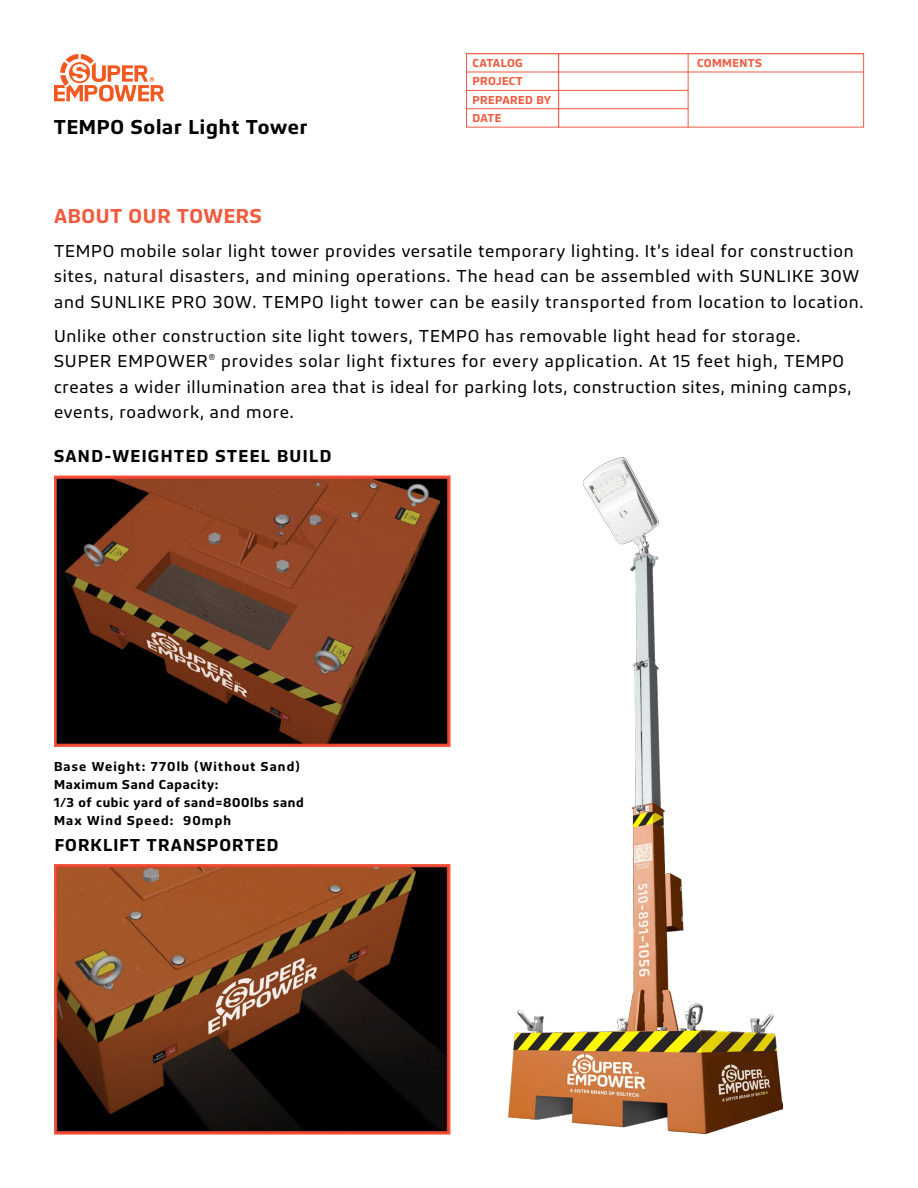
<style>
.page{position:relative;width:918px;height:1188px;background:#fff}
.page>*{position:absolute;margin:0;border:0;box-sizing:border-box;transform-origin:0 0}
.t1{font:600 21px "Bega";letter-spacing:.04em;color:#000}
.t2{font:600 21px "Bega";letter-spacing:.03em;color:#f15b40}
.t3{font:18px/25.5px "Bega";letter-spacing:.045em;color:#000}
.t4{font:600 18px "Bega";letter-spacing:.07em;color:#000}
.t5{font:600 13.5px/18px "Bega";letter-spacing:.06em;color:#000}
.t6{font:600 12px/18.8px "Bega";letter-spacing:.03em;color:#f15b40}
</style>
<div class="page">
<div style="left:466px;top:53px;width:398px;height:75px;background:#fff;border:1px solid #f15b40"></div>
<hr style="left:466px;top:90px;width:222px;height:1px;background:#f15b40">
<hr style="left:466px;top:72px;width:222px;height:1px;background:#f15b40">
<hr style="left:688px;top:72px;width:176px;height:1px;background:#f15b40">
<hr style="left:466px;top:108px;width:222px;height:1px;background:#f15b40">
<hr style="left:558px;top:54px;width:1px;height:73px;background:#ef4130">
<hr style="left:688px;top:54px;width:1px;height:73px;background:#f15b40">
<svg style="left:54px;top:54px;width:110px;height:48px"></svg>
<img style="left:509px;top:457px;width:274px;height:677px">
<img style="left:56px;top:477px;width:393px;height:268px">
<div style="left:54px;top:475px;width:397px;height:272px;border:1px solid #f15b40"></div>
<img style="left:56px;top:866px;width:392px;height:267px">
<div style="left:54px;top:864px;width:396px;height:271px;border:1px solid #f15b40"></div>
<p class="t1" style="left:54px;top:114px;width:255px">TEMPO Solar Light Tower</p>
<p class="t6" style="left:472px;top:54px;width:52px">CATALOG</p>
<p class="t6" style="left:697px;top:54px;width:66px">COMMENTS</p>
<p class="t6" style="left:472px;top:71px;width:80px">PROJECT<br>PREPARED BY<br>DATE</p>
<p class="t2" style="left:54px;top:204px;width:209px">ABOUT OUR TOWERS</p>
<p class="t3" style="left:54px;top:238px;width:811px">TEMPO mobile solar light tower provides versatile temporary lighting. It’s ideal for construction sites, natural disasters, and mining operations. The head can be assembled with SUNLIKE 30W and SUNLIKE PRO 30W. TEMPO light tower can be easily transported from location to location.</p>
<p class="t3" style="left:54px;top:323px;width:799px">Unlike other construction site light towers, TEMPO has removable light head for storage.<br>SUPER EMPOWER<sup>®</sup> provides solar light fixtures for every application. At 15 feet high, TEMPO creates a wider illumination area that is ideal for parking lots, construction sites, mining camps, events, roadwork, and more.</p>
<p class="t4" style="left:54px;top:446px;width:279px">SAND-WEIGHTED STEEL BUILD</p>
<p class="t5" style="left:54px;top:757px;width:251px">Base Weight: 770lb (Without Sand)<br>Maximum Sand Capacity:<br>1/3 of cubic yard of sand=800lbs sand<br>Max Wind Speed: 90mph</p>
<p class="t4" style="left:55px;top:834px;width:225px">FORKLIFT TRANSPORTED</p>
</div>
